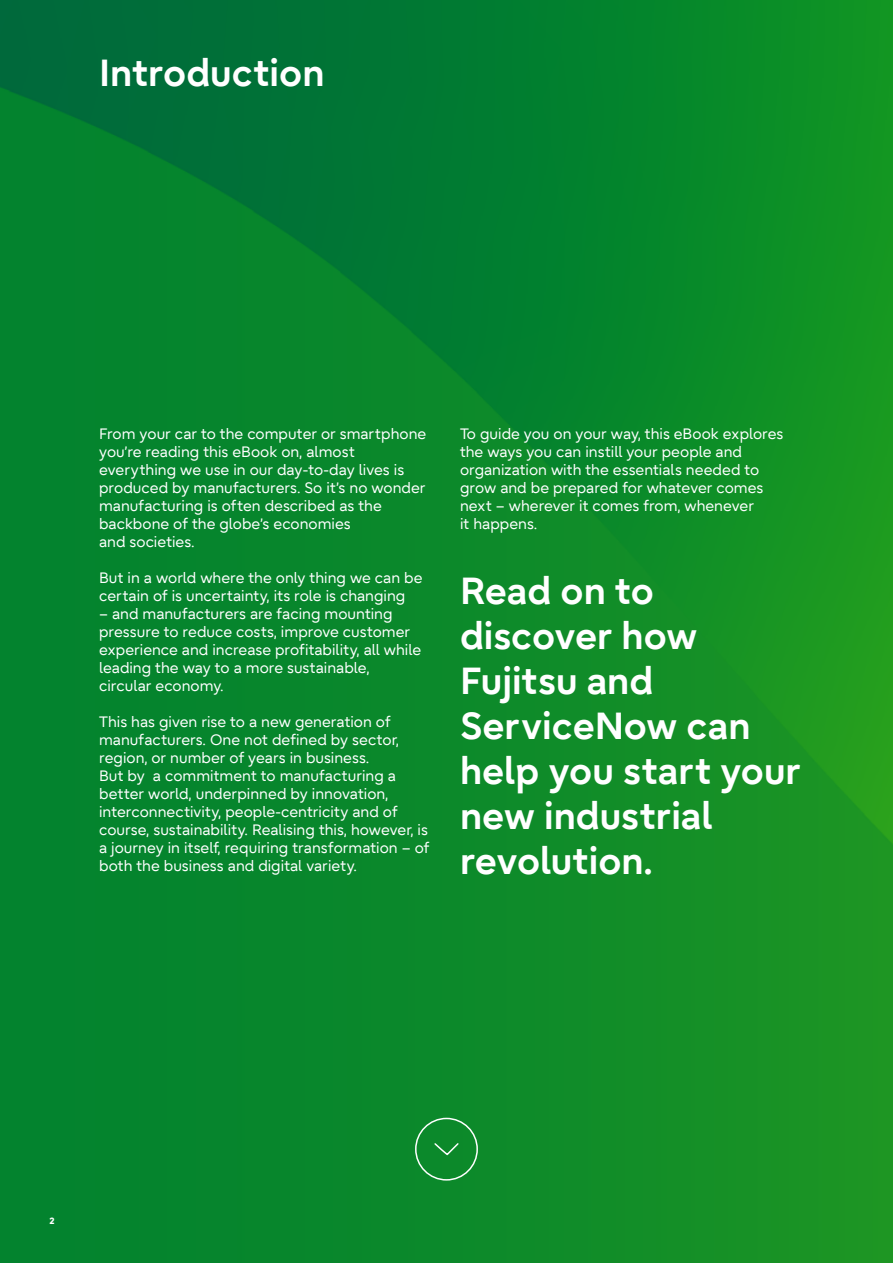
<style>
.page{position:relative;width:893px;height:1263px;background:#fff}
.page>*{position:absolute;margin:0;border:0;box-sizing:border-box;transform-origin:0 0}
.t1{font:700 37.5px/45px "Fujitsu Infinity Pro";color:#fff}
.t2{font:15px/18px "Fujitsu Infinity Pro";color:#fff}
.t3{font:800 9px "Fujitsu Infinity Pro";color:#fff}
</style>
<div class="page">
<img style="left:0;top:0;width:893px;height:1263px">
<svg style="left:433px;top:1142px;width:27px;height:14px"></svg>
<div style="left:415px;top:1118px;width:63px;height:62px;border:2px solid #fff;border-radius:50%"></div>
<h1 class="t1" style="left:99px;top:50px;width:227px">Introduction</h1>
<p class="t2" style="left:99px;top:425px;width:329px">From your car to the computer or smartphone you’re reading this eBook on, almost everything we use in our day-to-day lives is produced by manufacturers. So it’s no wonder manufacturing is often described as the backbone of the globe’s economies<br>and societies.</p>
<p class="t2" style="left:99px;top:569px;width:325px">But in a world where the only thing we can be certain of is uncertainty, its role is changing</p>
<p class="t2" style="left:99px;top:605px;width:324px">– and manufacturers are facing mounting pressure to reduce costs, improve customer experience and increase profitability, all while leading the way to a more sustainable, circular economy.</p>
<p class="t2" style="left:99px;top:713px;width:332px">This has given rise to a new generation of manufacturers. One not defined by sector, region, or number of years in business.<br>But by a commitment to manufacturing a better world, underpinned by innovation, interconnectivity, people-centricity and of course, sustainability. Realising this, however, is a journey in itself, requiring transformation – of both the business and digital variety.</p>
<p class="t2" style="left:460px;top:425px;width:325px">To guide you on your way, this eBook explores the ways you can instill your people and organization with the essentials needed to grow and be prepared for whatever comes next – wherever it comes from, whenever<br>it happens.</p>
<h1 class="t1" style="left:460px;top:568px;width:342px">Read on to discover how<br>Fujitsu and<br>ServiceNow can help you start your new industrial revolution.</h1>
<p class="t3" style="left:50px;top:1214px;width:7px">2</p>
</div>
